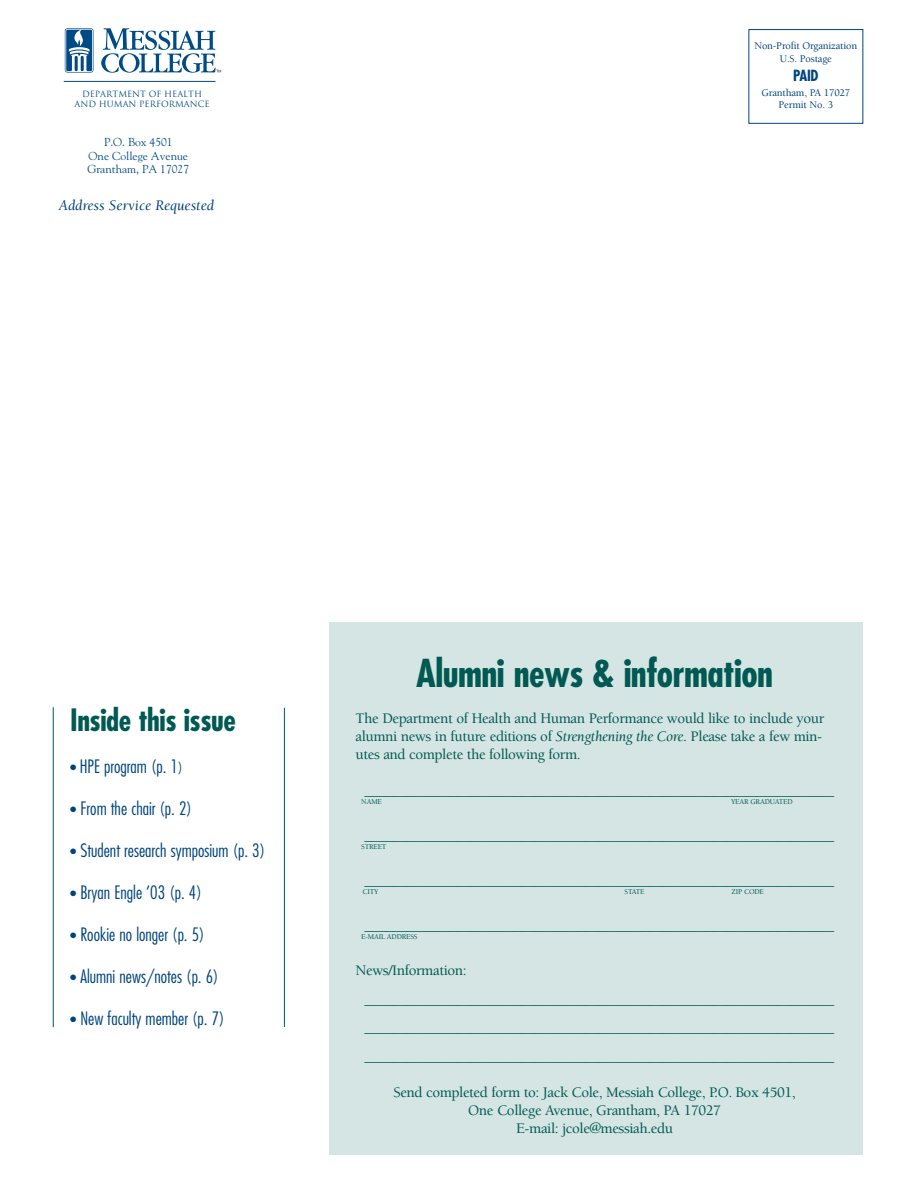
<style>
.page{position:relative;width:918px;height:1188px;background:#fff}
.page>*{position:absolute;margin:0;border:0;box-sizing:border-box;transform-origin:0 0}
.t1{font:700 condensed 37.5px "Futura";letter-spacing:-.015em;color:#005953}
.t2{font:700 condensed 30px "Futura";letter-spacing:-.015em;color:#005953}
.t3{font:300 condensed 18px "Futura";color:#00447c}
.t4{font:500 15px/18px "Berkeley";letter-spacing:-.025em;color:#005953}
.t5{font:italic 15px "Berkeley";color:#00447c}
.t6{font:700 condensed 15px "Futura";color:#00447c}
.t7{font:11.55px/13.6px "Goudy";color:#004b85;text-align:center}
.t8{font:500 10.5px/12.6px "Berkeley";letter-spacing:-.015em;color:#00447c;text-align:center}
.t9{font:8.4px/10.5px "Trajan";color:#004b85;text-align:center}
.t10{font:500 7.5px "Berkeley";letter-spacing:-.025em;color:#005953}
.s1{font-size:15px}
.s2{font-weight:400;font-style:italic}
</style>
<div class="page">
<svg style="left:65px;top:28px;width:28px;height:45px"></svg>
<svg style="left:101px;top:28px;width:120px;height:45px"></svg>
<div style="left:748px;top:29px;width:115px;height:95px;border:1px solid #00447c"></div>
<hr style="left:53px;top:707px;width:1px;height:320px;background:#005953">
<hr style="left:284px;top:708px;width:1px;height:319px;background:#005953">
<div style="left:329px;top:622px;width:534px;height:532px;background:#d5e5e3"></div>
<p class="t9" style="left:75px;top:89px;width:137px">DEPARTMENT OF HEALTH<br>AND HUMAN PERFORMANCE</p>
<p class="t7" style="left:87px;top:136px;width:103px">P.O. Box 4501<br>One College Avenue<br>Grantham, PA 17027</p>
<p class="t5" style="left:59px;top:199px;width:157px">Address Service Requested</p>
<p class="t8" style="left:754px;top:41px;width:104px">Non-Profit Organization<br>U.S. Postage</p>
<p class="t6" style="left:793px;top:69px;width:27px">PAID</p>
<p class="t8" style="left:761px;top:87px;width:91px">Grantham, PA 17027<br>Permit No. 3</p>
<h2 class="t2" style="left:70px;top:707px;width:167px">Inside this issue</h2>
<p class="t3" style="left:70px;top:759px;width:114px"><span class="s1">•</span> HPE program (p. 1<span class="s1">)</span></p>
<p class="t3" style="left:70px;top:801px;width:123px"><span class="s1">•</span> From the chair (p. 2)</p>
<p class="t3" style="left:70px;top:843px;width:196px"><span class="s1">•</span> Student research symposium (p. 3)</p>
<p class="t3" style="left:70px;top:885px;width:133px"><span class="s1">•</span> Bryan Engle ’03 (p. 4)</p>
<p class="t3" style="left:70px;top:927px;width:136px"><span class="s1">•</span> Rookie no longer (p. 5)</p>
<p class="t3" style="left:70px;top:969px;width:150px"><span class="s1">•</span> Alumni news/notes (p. 6)</p>
<p class="t3" style="left:70px;top:1011px;width:156px"><span class="s1">•</span> New faculty member (p. 7)</p>
<h1 class="t1" style="left:416px;top:657px;width:358px">Alumni news &amp; information</h1>
<p class="t4" style="left:355px;top:711px;width:470px">The Department of Health and Human Performance would like to include your alumni news in future editions of <span class="s2">Strengthening the Core</span>. Please take a few min&shy;utes and complete the following form.</p>
<p class="t4" style="left:365px;top:783px;width:471px">__________________________________________________________________</p>
<p class="t10" style="left:361px;top:799px;width:22px">NAME</p>
<p class="t10" style="left:731px;top:799px;width:63px">YEAR GRADUATED</p>
<p class="t4" style="left:365px;top:828px;width:471px">__________________________________________________________________</p>
<p class="t10" style="left:361px;top:844px;width:27px">STREET</p>
<p class="t4" style="left:365px;top:873px;width:471px">__________________________________________________________________</p>
<p class="t10" style="left:362px;top:889px;width:17px">CITY</p>
<p class="t10" style="left:625px;top:889px;width:21px">STATE</p>
<p class="t10" style="left:732px;top:889px;width:34px">ZIP CODE</p>
<p class="t4" style="left:365px;top:918px;width:471px">__________________________________________________________________</p>
<p class="t10" style="left:361px;top:934px;width:58px">E-MAIL ADDRESS</p>
<p class="t4" style="left:365px;top:957px;width:471px;line-height:28.5px;text-indent:-9px">News/Information: __________________________________________________________________ __________________________________________________________________ __________________________________________________________________</p>
<p class="t4" style="left:394px;top:1084px;width:404px;text-align:center">Send completed form to: Jack Cole, Messiah College, P.O. Box 4501,<br>One College Avenue, Grantham, PA 17027<br>E-mail: jcole@messiah.edu</p>
</div>
